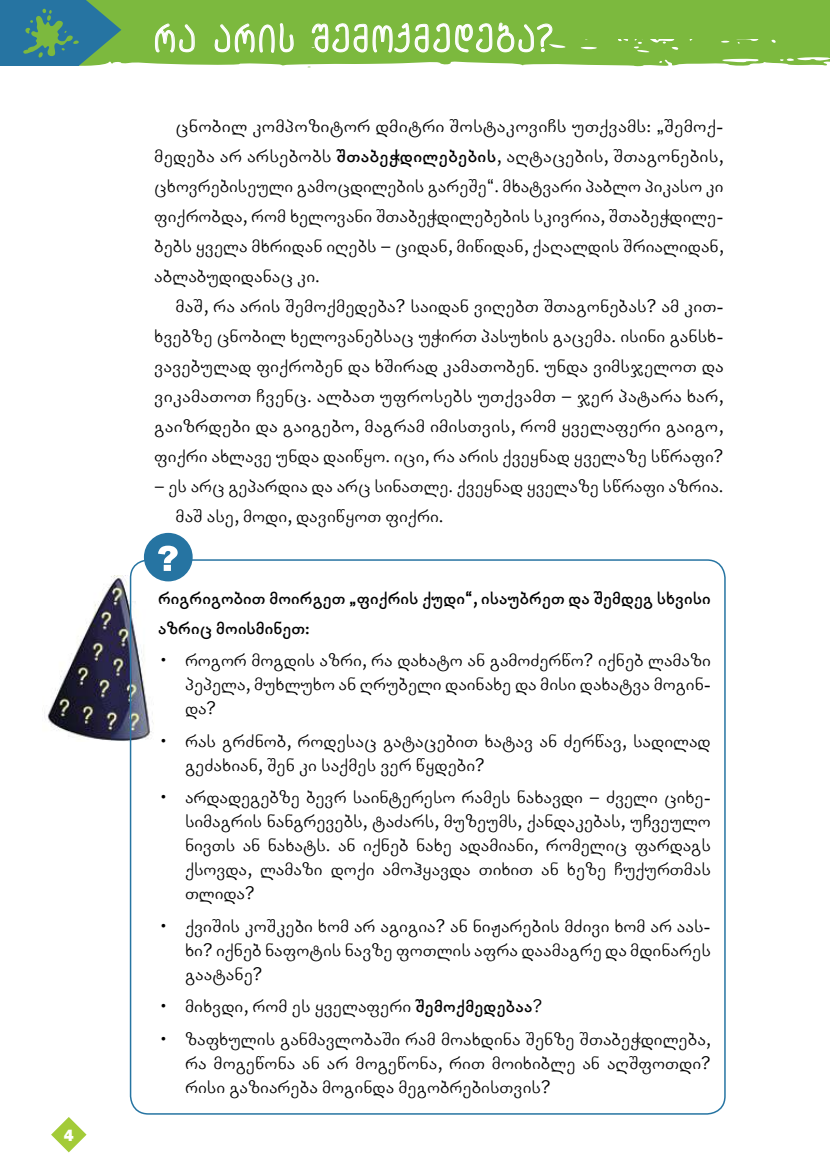
<style>
.page{position:relative;width:830px;height:1170px;background:#fff}
.page>*{position:absolute;margin:0;border:0;box-sizing:border-box;transform-origin:0 0}
.t1{font:49.5px "Wimpy Kid CAPS";letter-spacing:.06em;color:#fff}
.t2{font:18px/30px "Kolhety Normal New";color:#000;text-align:justify}
.t3{font:18px/30px "Kolhety Normal New Bold";letter-spacing:-.01em;color:#000}
.t4{font:800 16.8px "Franklin Gothic";color:#fff}
.s1{font-family:"Kolhety Normal New Bold"}
</style>
<div class="page">
<img style="left:44px;top:575px;width:110px;height:166px">
<div style="left:144px;top:533px;width:48px;height:48px;background:#2674a2;border-radius:50%"></div>
<svg style="left:158px;top:545px;width:19px;height:26px"></svg>
<svg style="left:51px;top:1117px;width:35px;height:35px"></svg>
<div style="left:16px;top:0;width:813px;height:39px;background:#7cb93e"></div>
<svg style="left:121px;top:22px;width:397px;height:46px;fill:#7cb93e"></svg>
<div style="left:0;top:0;width:79px;height:66px;background:#2674a2"></div>
<svg style="left:23px;top:0;width:98px;height:66px"></svg>
<svg style="left:155px;top:23px;width:40px;height:30px"></svg>
<svg style="left:214px;top:23px;width:79px;height:30px"></svg>
<svg style="left:311px;top:23px;width:203px;height:30px"></svg>
<svg style="left:518px;top:24px;width:311px;height:1091px"></svg>
<svg style="left:536px;top:23px;width:16px;height:29px"></svg>
<p class="t4" style="left:64px;top:1124px;width:11px">4</p>
<h1 class="t1" style="left:154px;top:22px;width:400px">ra aris Semoqmedeba?</h1>
<p class="t2" style="left:154px;top:113px;width:570px;text-indent:21px">CNOBIL KOMPOZITOR DMITRI SOSTAKOVICS UTQVAMS: `SEMOQ-MEDEBA AR ARSEBOBS <span class="s1">STABEWDILEBEBIS</span>, ARTACEBIS, STAGONEBIS, CXOVREBISEULI GAMOCDILEBIS GARESE~. MXATVARI PABLO PIKASO KI FIQROBDA, ROM XELOVANI STABEWDILE BEBIS SKIVRIA, STABEWDILE-BEBS YVELA MXRIDAN IREBS – CIDAN, MIWIDAN, QARALDIS SRIALIDAN, ABLABUDIDANAC KI.</p>
<p class="t2" style="left:154px;top:293px;width:570px;text-indent:21px">MAS, RA ARIS SEMOQMEDEBA? SAIDAN VIREBT STAGONEBAS? AM KIT-XVEBZE CNOBIL XELOVANEBSAC UWIRT PASUXIS GACEMA. ISINI GANSX-VAVEBULAD FIQROBEN DA XSIRAD KAMATOBEN. UNDA VIMSJELOT DA VIKAMATOT CVENC. ALBAT UFROSEBS UTQVAMT – JER PATARA XAR, GAIZRDEBI DA GAIGEBO, MAGRAM IMISTVIS, ROM YVELAFERI GAIGO, FIQRI AXLAVE UNDA DAIWYO. ICI, RA ARIS QVEYNAD YVELAZE SWRAFI?</p>
<p class="t2" style="left:175px;top:473px;width:549px;text-indent:-21px">– ES ARC GEPARDIA DA ARC SINATLE. QVEYNAD YVELAZE SWRAFI AZRIA.<br>MAS ASE, MODI, DAVIWYOT FIQRI.</p>
<p class="t3" style="left:158px;top:584px;width:554px">RIGRIGOBIT MOIRGET `FIQRIS QUDI~, ISAUBRET DA SEMDEG SXVISI<br>AZRIC MOISMINET:</p>
<p class="t2" style="left:185px;top:650px;width:527px;line-height:24px;text-indent:-27px">• ROGOR MOGDIS AZRI, RA DAXATO AN GAMOZERWO? IQNEB LAMAZI PEPELA, MUXLUXO AN RRUBELI DAINAXE DA MISI DAXATVA MOGIN-DA?</p>
<p class="t2" style="left:185px;top:730px;width:527px;line-height:24px;text-indent:-27px">• RAS GRZNOB, RODESAC GATACEBIT XATAV AN ZERWAV, SADILAD<br>GEZAXIAN, SEN KI SAQMES VER WYDEBI?</p>
<p class="t2" style="left:185px;top:787px;width:527px;line-height:24px;text-indent:-27px">• ARDADEGEBZE BEVR SAINTERESO RAMES NAXAVDI – ZVELI CIXE-SIMAGRIS NANGREVEBS, TAZARS, MUZEUMS, QANDAKEBAS, UCVEULO NIVTS AN NAXATS. AN IQNEB NAXE ADAMIANI, ROMELIC FARDAGS QSOVDA, LAMAZI DOQI AMOHYAVDA TIXIT AN XEZE CUQURTMAS TLIDA?</p>
<p class="t2" style="left:185px;top:915px;width:527px;line-height:24px;text-indent:-27px">• QVISIS KOSKEBI XOM AR AGIGIA? AN NIJAREBIS MZIVI XOM AR AAS-XI? IQNEB NAFOTIS NAVZE FOTLIS AFRA DAAMAGRE DA MDINARES GAATANE?</p>
<p class="t2" style="left:158px;top:993px;width:385px">• MIXVDI, ROM ES YVELAFERI <span class="s1">SEMOQMEDEBAA</span>?</p>
<p class="t2" style="left:185px;top:1028px;width:527px;line-height:24px;text-indent:-27px">• ZAFXULIS GANMAVLOBASI RAM MOAXDINA SENZE STABEWDILEBA, RA MOGEWONA AN AR MOGEWONA, RIT MOIXIBLE AN ARSFOTDI?<br>RISI GAZIAREBA MOGINDA MEGOBREBISTVIS?</p>
</div>
